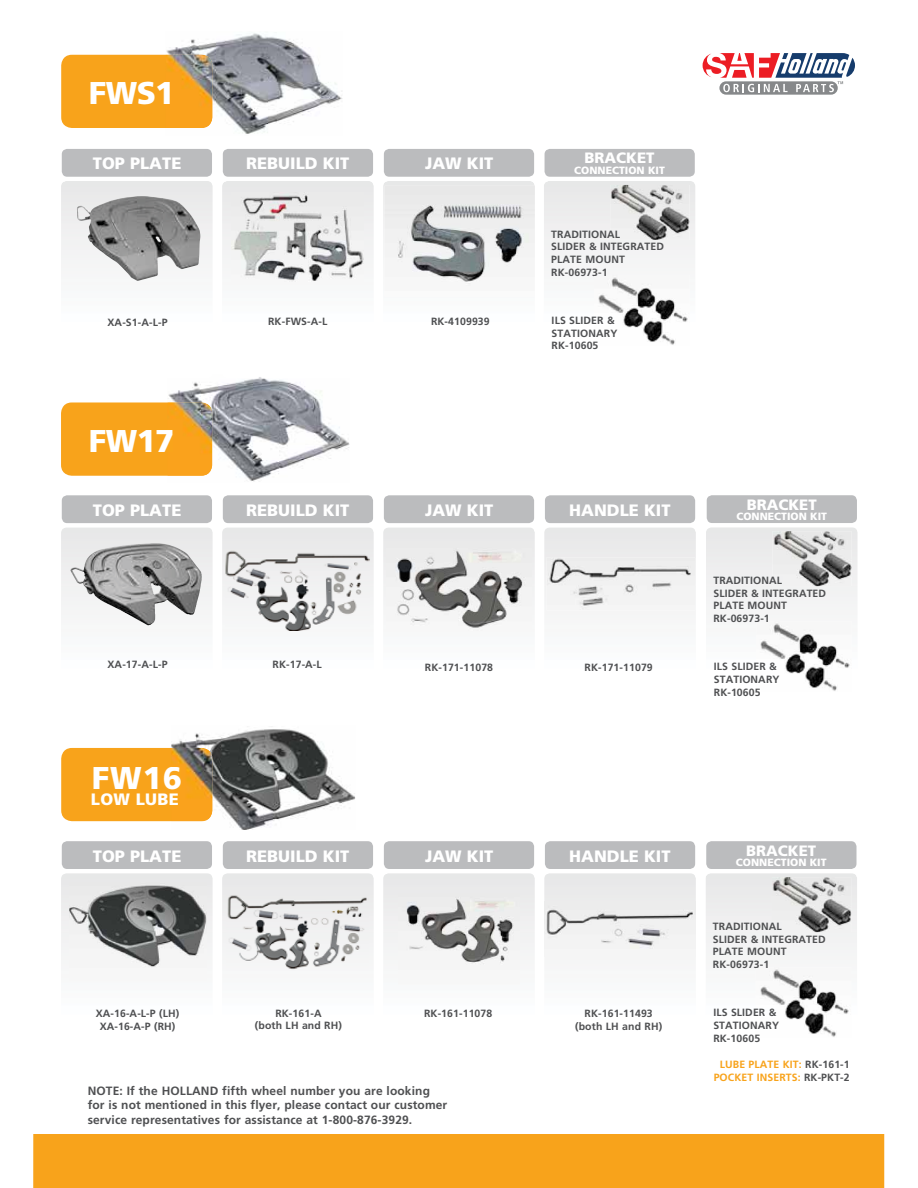
<style>
.page{position:relative;width:918px;height:1188px;background:#fff}
.page>*{position:absolute;margin:0;border:0;box-sizing:border-box;transform-origin:0 0}
.t1{font:900 31.5px "Frutiger";letter-spacing:-.02em;color:#fff}
.t2{font:900 16.5px "Frutiger";color:#fff}
.t3{font:900 15px "Frutiger";color:#fff}
.t4{font:700 12px/14.4px "Frutiger";letter-spacing:.01em;color:#4f5052}
.t5{font:700 10.5px/12.6px "Frutiger";letter-spacing:.01em;color:#4f5052}
.t6{font:700 10.5px/12.6px "Frutiger";letter-spacing:.01em;color:#f8a31b;text-align:center}
.t7{font:900 10.5px "Frutiger";color:#fff}
.s1{color:#4f5052}
</style>
<div class="page">
<div style="left:719px;top:81px;width:119px;height:14px;background:#86888a;border-radius:7px"></div>
<svg style="left:703px;top:53px;width:152px;height:39px"></svg>
<div style="left:61px;top:402px;width:151px;height:74px;background:#f8a31b;border-radius:11px"></div>
<div style="left:61px;top:55px;width:151px;height:73px;background:#f8a31b;border-radius:11px"></div>
<div style="left:34px;top:1134px;width:850px;height:54px;background:#f8a31b"></div>
<img style="left:166px;top:33px;width:177px;height:101px">
<img style="left:166px;top:55px;width:46px;height:73px">
<img style="left:166px;top:82px;width:4px;height:22px">
<div style="left:544px;top:181px;width:152px;height:197px;background:linear-gradient(to bottom,#e9e9ea,#fff);border-radius:5px"></div>
<div style="left:545px;top:149px;width:150px;height:28px;background:#bbbcbe;border-radius:5px"></div>
<div style="left:61px;top:181px;width:152px;height:197px;background:linear-gradient(to bottom,#e9e9ea,#fff);border-radius:5px"></div>
<div style="left:62px;top:149px;width:150px;height:28px;background:#bbbcbe;border-radius:5px"></div>
<div style="left:222px;top:181px;width:152px;height:197px;background:linear-gradient(to bottom,#e9e9ea,#fff);border-radius:5px"></div>
<div style="left:223px;top:149px;width:150px;height:28px;background:#bbbcbe;border-radius:5px"></div>
<div style="left:384px;top:149px;width:150px;height:28px;background:#bbbcbe;border-radius:5px"></div>
<img style="left:610px;top:185px;width:79px;height:55px">
<svg style="left:610px;top:230px;width:10px;height:8px"></svg>
<img style="left:77px;top:196px;width:123px;height:85px">
<img style="left:232px;top:193px;width:132px;height:88px">
<img style="left:384px;top:186px;width:151px;height:100px">
<img style="left:594px;top:275px;width:95px;height:71px">
<svg style="left:594px;top:275px;width:12px;height:1px"></svg>
<img style="left:594px;top:317px;width:21px;height:7px">
<img style="left:594px;top:329px;width:23px;height:8px">
<svg style="left:594px;top:342px;width:4px;height:4px"></svg>
<svg style="left:61px;top:527px;width:152px;height:198px"></svg>
<div style="left:62px;top:495px;width:150px;height:28px;background:#bbbcbe;border-radius:5px"></div>
<div style="left:222px;top:527px;width:152px;height:198px;background:linear-gradient(to bottom,#e9e9ea,#fff);border-radius:5px"></div>
<div style="left:223px;top:495px;width:150px;height:28px;background:#bbbcbe;border-radius:5px"></div>
<div style="left:383px;top:527px;width:152px;height:198px;background:linear-gradient(to bottom,#e9e9e9,#fff);border-radius:5px"></div>
<div style="left:384px;top:495px;width:150px;height:28px;background:#bbbcbe;border-radius:5px"></div>
<div style="left:544px;top:527px;width:152px;height:198px;background:linear-gradient(to bottom,#ebebeb,#fff);border-radius:5px"></div>
<div style="left:545px;top:495px;width:150px;height:28px;background:#bbbcbe;border-radius:5px"></div>
<img style="left:70px;top:544px;width:80px;height:73px">
<img style="left:387px;top:544px;width:144px;height:87px">
<img style="left:547px;top:557px;width:148px;height:54px">
<img style="left:225px;top:551px;width:144px;height:79px">
<div style="left:61px;top:873px;width:152px;height:198px;background:linear-gradient(to bottom,#e9e9ea,#fff);border-radius:5px"></div>
<div style="left:62px;top:841px;width:150px;height:28px;background:#bbbcbe;border-radius:5px"></div>
<div style="left:222px;top:873px;width:152px;height:198px;background:linear-gradient(to bottom,#e9e9ea,#fff);border-radius:5px"></div>
<div style="left:223px;top:841px;width:150px;height:28px;background:#bbbcbe;border-radius:5px"></div>
<div style="left:383px;top:873px;width:152px;height:198px;background:linear-gradient(to bottom,#e9e9ea,#fff);border-radius:5px"></div>
<div style="left:384px;top:841px;width:150px;height:28px;background:#bbbcbe;border-radius:5px"></div>
<svg style="left:544px;top:873px;width:152px;height:198px"></svg>
<div style="left:545px;top:841px;width:150px;height:28px;background:#bbbcbe;border-radius:5px"></div>
<img style="left:69px;top:882px;width:137px;height:98px">
<img style="left:226px;top:893px;width:142px;height:78px">
<img style="left:398px;top:893px;width:122px;height:91px">
<img style="left:544px;top:901px;width:152px;height:56px">
<div style="left:61px;top:748px;width:151px;height:73px;background:#f8a31b;border-radius:11px"></div>
<img style="left:171px;top:726px;width:184px;height:104px">
<img style="left:171px;top:748px;width:41px;height:73px">
<img style="left:171px;top:767px;width:10px;height:23px">
<svg style="left:171px;top:793px;width:7px;height:12px"></svg>
<div style="left:706px;top:527px;width:152px;height:198px;background:linear-gradient(to bottom,#e9e9ea,#fff);border-radius:5px"></div>
<div style="left:707px;top:495px;width:150px;height:28px;background:#bbbcbe;border-radius:5px"></div>
<img style="left:772px;top:531px;width:80px;height:55px">
<svg style="left:772px;top:577px;width:10px;height:7px"></svg>
<img style="left:756px;top:621px;width:96px;height:71px">
<svg style="left:756px;top:621px;width:12px;height:1px"></svg>
<img style="left:756px;top:663px;width:21px;height:7px">
<img style="left:756px;top:676px;width:23px;height:7px">
<svg style="left:756px;top:688px;width:4px;height:4px"></svg>
<div style="left:706px;top:873px;width:151px;height:198px;background:linear-gradient(to bottom,#e9e9ea,#fff);border-radius:5px"></div>
<div style="left:706px;top:841px;width:151px;height:28px;background:#bbbcbe;border-radius:5px"></div>
<img style="left:772px;top:877px;width:79px;height:55px">
<svg style="left:772px;top:923px;width:10px;height:7px"></svg>
<img style="left:756px;top:967px;width:95px;height:71px">
<svg style="left:756px;top:967px;width:12px;height:1px"></svg>
<img style="left:756px;top:1009px;width:20px;height:7px">
<img style="left:756px;top:1021px;width:23px;height:8px">
<svg style="left:756px;top:1034px;width:4px;height:4px"></svg>
<img style="left:168px;top:378px;width:182px;height:104px">
<img style="left:167px;top:402px;width:45px;height:74px">
<img style="left:167px;top:430px;width:6px;height:22px">
<img style="left:167px;top:375px;width:45px;height:3px">
<img style="left:223px;top:375px;width:127px;height:3px">
<h1 class="t1" style="left:89px;top:80px;width:87px">FWS1</h1>
<h2 class="t2" style="left:93px;top:157px;width:90px">TOP PLATE</h2>
<h2 class="t2" style="left:246px;top:157px;width:105px">REBUILD KIT</h2>
<h2 class="t2" style="left:425px;top:157px;width:70px">JAW KIT</h2>
<p class="t5" style="left:108px;top:316px;width:61px">XA-S1-A-L-P</p>
<p class="t5" style="left:268px;top:316px;width:61px">RK-FWS-A-L</p>
<p class="t5" style="left:431px;top:316px;width:60px">RK-4109939</p>
<h1 class="t1" style="left:89px;top:428px;width:87px">FW17</h1>
<h3 class="t3" style="left:585px;top:152px;width:72px">BRACKET</h3>
<p class="t7" style="left:574px;top:166px;width:92px">CONNECTION KIT</p>
<p class="t5" style="left:551px;top:229px;width:114px">TRADITIONAL<br>SLIDER &amp; INTEGRATED<br>PLATE MOUNT<br>RK-0697 -</p>
<p class="t5" style="left:592px;top:266px;width:17px">3 1</p>
<p class="t5" style="left:552px;top:315px;width:67px">ILS SLIDER &amp;<br>STATIONARY<br>RK-10605</p>
<h2 class="t2" style="left:93px;top:503px;width:90px">TOP PLATE</h2>
<h2 class="t2" style="left:246px;top:504px;width:105px">REBUILD KIT</h2>
<h2 class="t2" style="left:425px;top:503px;width:70px">JAW KIT</h2>
<h2 class="t2" style="left:569px;top:503px;width:103px">HANDLE KIT</h2>
<p class="t5" style="left:108px;top:659px;width:61px">XA-17-A-L-P</p>
<p class="t5" style="left:273px;top:659px;width:51px">RK-17-A-L</p>
<p class="t5" style="left:425px;top:662px;width:70px">RK-171-11078</p>
<p class="t5" style="left:585px;top:662px;width:70px">RK-171-11079</p>
<h1 class="t1" style="left:92px;top:766px;width:92px">FW16</h1>
<h2 class="t2" style="left:91px;top:793px;width:90px">LOW LUBE</h2>
<h2 class="t2" style="left:93px;top:849px;width:90px">TOP PLATE</h2>
<h2 class="t2" style="left:246px;top:849px;width:105px">REBUILD KIT</h2>
<h2 class="t2" style="left:425px;top:849px;width:70px">JAW KIT</h2>
<h2 class="t2" style="left:569px;top:849px;width:103px">HANDLE KIT</h2>
<p class="t5" style="left:96px;top:1008px;width:85px;text-align:center">XA-16-A-L-P (LH)<br>XA-16-A-P (RH)</p>
<p class="t5" style="left:255px;top:1008px;width:89px;text-align:center">RK-161-A<br>(both LH and RH)</p>
<p class="t5" style="left:424px;top:1008px;width:70px">RK-161-11078</p>
<p class="t5" style="left:575px;top:1008px;width:89px;text-align:center">RK-161-11493 (both LH and RH)</p>
<p class="t4" style="left:88px;top:1085px;width:361px">NOTE: If the HOLLAND fifth wheel number you are looking for is not mentioned in this flyer, please contact our customer service representatives for assistance at 1-800-876-3929.</p>
<h3 class="t3" style="left:747px;top:498px;width:72px">BRACKET</h3>
<p class="t7" style="left:736px;top:512px;width:92px">CONNECTION KIT</p>
<p class="t5" style="left:713px;top:575px;width:114px">TRADITIONAL<br>SLIDER &amp; INTEGRATED<br>PLATE MOUNT<br>RK-0697 -</p>
<p class="t5" style="left:754px;top:613px;width:17px">3 1</p>
<p class="t5" style="left:714px;top:661px;width:67px">ILS SLIDER &amp;<br>STATIONARY<br>RK-10605</p>
<h3 class="t3" style="left:746px;top:844px;width:72px">BRACKET</h3>
<p class="t7" style="left:736px;top:858px;width:92px">CONNECTION KIT</p>
<p class="t5" style="left:713px;top:921px;width:114px">TRADITIONAL<br>SLIDER &amp; INTEGRATED<br>PLATE MOUNT<br>RK-0697 -</p>
<p class="t5" style="left:754px;top:959px;width:17px">3 1</p>
<p class="t5" style="left:713px;top:1007px;width:67px">ILS SLIDER &amp;<br>STATIONARY<br>RK-10605</p>
<p class="t6" style="left:714px;top:1059px;width:138px">LUBE PLATE KIT: <span class="s1">RK-161-1<br></span>POCKET INSERTS: <span class="s1">RK-PKT-2</span></p>
</div>
